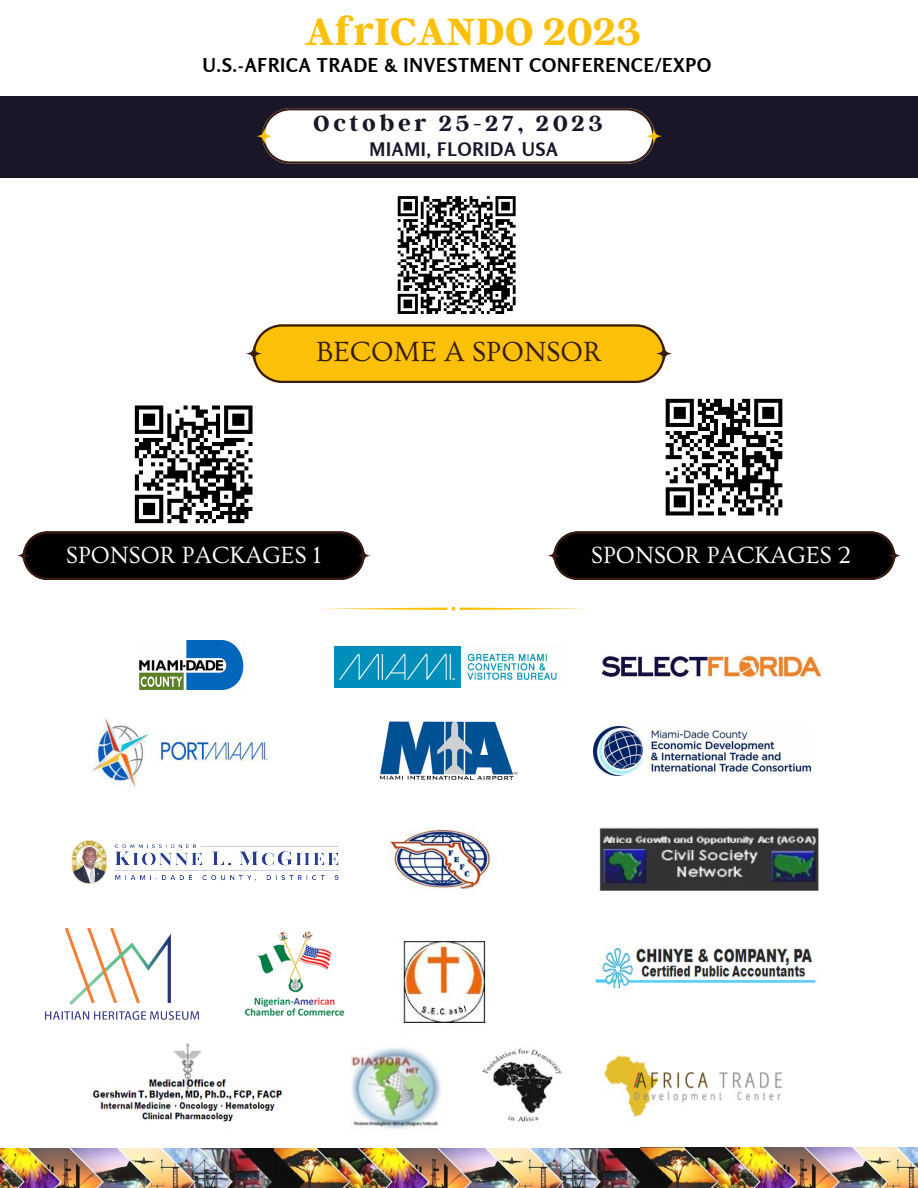
<style>
.page{position:relative;width:918px;height:1188px;background:#fff}
.page>*{position:absolute;margin:0;border:0;box-sizing:border-box;transform-origin:0 0}
.t1{font:700 42.45px "Argent CF";color:#fcc009}
.t2{font:29.1px "Ovo";color:#361b11}
.t3{font:24.6px "Ovo";color:#fff}
.t4{font:700 24.3px "Argent CF";letter-spacing:.145em;color:#1a1527}
.t5{font:700 19.05px "Rosario";letter-spacing:.045em;color:#000}
.t6{font:700 18.6px "Rosario";letter-spacing:.045em;color:#1a1527}
</style>
<div class="page">
<div style="left:0;top:97px;width:918px;height:81px;background:#1a1527"></div>
<svg style="left:263px;top:108px;width:391px;height:56px;background:#e7e5e4"></svg>
<svg style="left:646px;top:128px;width:16px;height:16px"></svg>
<svg style="left:256px;top:128px;width:16px;height:16px"></svg>
<svg style="left:254px;top:324px;width:410px;height:59px;background:#ecb410"></svg>
<svg style="left:656px;top:345px;width:16px;height:17px"></svg>
<svg style="left:246px;top:345px;width:16px;height:17px"></svg>
<svg style="left:23px;top:531px;width:341px;height:49px;background:#0d0a09"></svg>
<svg style="left:357px;top:549px;width:13px;height:13px"></svg>
<svg style="left:17px;top:549px;width:14px;height:13px"></svg>
<svg style="left:554px;top:531px;width:341px;height:49px;background:#0d0a09"></svg>
<svg style="left:888px;top:549px;width:13px;height:13px"></svg>
<svg style="left:548px;top:549px;width:13px;height:13px"></svg>
<svg style="left:397px;top:196px;width:119px;height:118px"></svg>
<svg style="left:134px;top:405px;width:119px;height:119px"></svg>
<svg style="left:665px;top:398px;width:118px;height:118px"></svg>
<img style="left:0;top:1148px;width:918px;height:40px">
<svg style="left:322px;top:607px;width:263px;height:4px"></svg>
<img style="left:140px;top:641px;width:104px;height:48px">
<img style="left:92px;top:718px;width:179px;height:68px">
<img style="left:335px;top:646px;width:228px;height:42px">
<img style="left:602px;top:653px;width:220px;height:25px">
<img style="left:379px;top:721px;width:139px;height:59px">
<img style="left:594px;top:726px;width:217px;height:50px">
<img style="left:388px;top:829px;width:104px;height:60px">
<img style="left:244px;top:931px;width:101px;height:85px">
<img style="left:600px;top:827px;width:219px;height:64px">
<img style="left:351px;top:1047px;width:90px;height:83px">
<img style="left:403px;top:940px;width:83px;height:84px">
<img style="left:482px;top:1048px;width:80px;height:74px">
<img style="left:603px;top:1054px;width:179px;height:67px">
<img style="left:91px;top:1043px;width:195px;height:81px">
<img style="left:595px;top:946px;width:225px;height:46px">
<img style="left:71px;top:840px;width:268px;height:45px">
<img style="left:45px;top:929px;width:154px;height:91px">
<p class="t1" style="left:305px;top:4px;width:338px">AfrICANDO 2023</p>
<p class="t5" style="left:203px;top:53px;width:510px">U.S.-AFRICA TRADE &amp; INVESTMENT CONFERENCE/EXPO</p>
<p class="t4" style="left:313px;top:108px;width:291px">October 25-27, 2023</p>
<p class="t6" style="left:370px;top:137px;width:190px">MIAMI, FLORIDA USA</p>
<p class="t2" style="left:316px;top:336px;width:287px">BECOME A SPONSOR</p>
<p class="t3" style="left:66px;top:542px;width:257px">SPONSOR PACKAGES 1</p>
<p class="t3" style="left:591px;top:542px;width:262px">SPONSOR PACKAGES 2</p>
</div>
